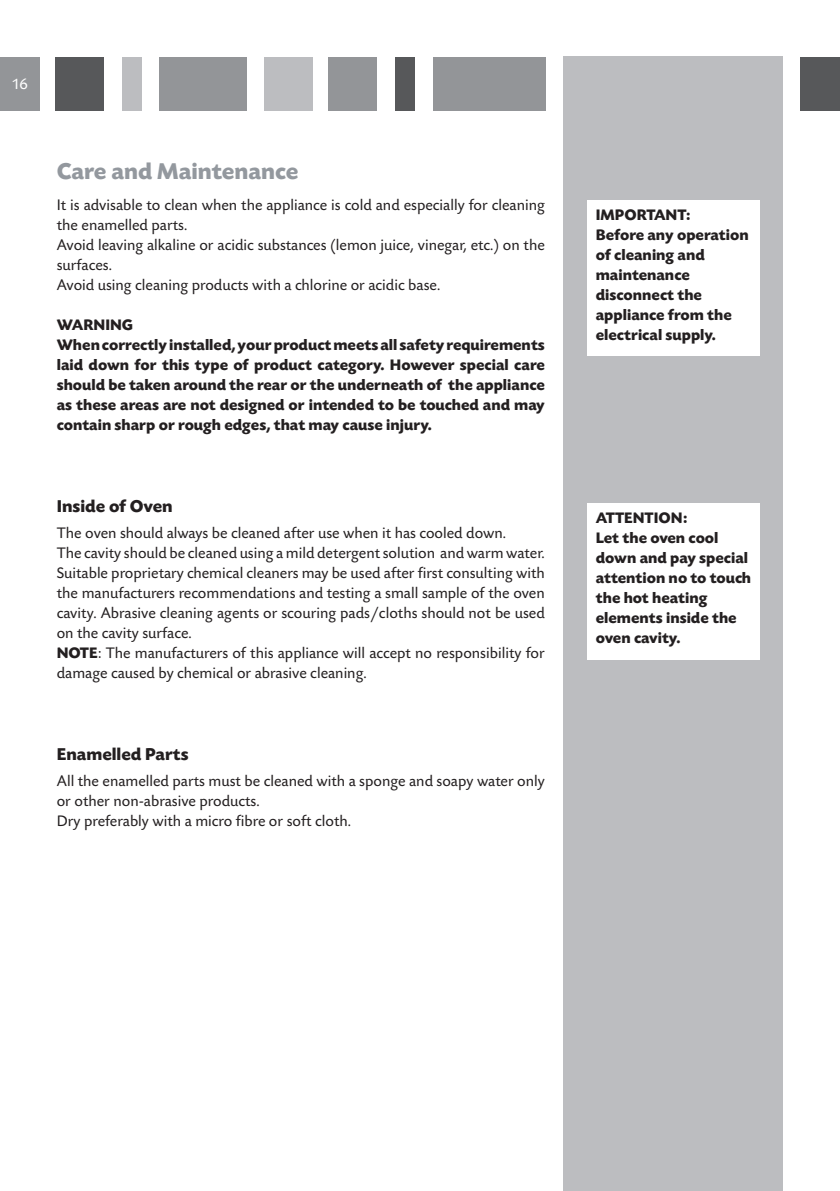
<style>
.page{position:relative;width:840px;height:1191px;background:#fff}
.page>*{position:absolute;margin:0;border:0;box-sizing:border-box;transform-origin:0 0}
.t1{font:700 24px "Today SBOP";color:#93989e}
.t2{font:700 18px "Today SBOP";color:#231f20}
.t3{font:16px/20px "Today SBOP";color:#231f20}
.t4{font:700 16px/20px "Today SBOP";color:#231f20}
.t5{font:16px "Today SBOP";color:#fff}
.s1{font-weight:700}
</style>
<div class="page">
<div style="left:0;top:57px;width:40px;height:53px;background:#939598"></div>
<div style="left:56px;top:57px;width:48px;height:53px;background:#57585a"></div>
<div style="left:122px;top:57px;width:19px;height:53px;background:#bcbdc0"></div>
<div style="left:159px;top:57px;width:88px;height:53px;background:#939598"></div>
<div style="left:264px;top:57px;width:48px;height:53px;background:#bcbdc0"></div>
<div style="left:328px;top:57px;width:49px;height:53px;background:#939598"></div>
<div style="left:563px;top:57px;width:219px;height:1134px;background:#bcbdc0"></div>
<div style="left:395px;top:57px;width:19px;height:53px;background:#57585a"></div>
<div style="left:432px;top:57px;width:113px;height:53px;background:#939598"></div>
<div style="left:800px;top:57px;width:39px;height:53px;background:#57585a"></div>
<div style="left:587px;top:201px;width:172px;height:155px;background:#fff"></div>
<div style="left:587px;top:503px;width:172px;height:157px;background:#fff"></div>
<p class="t5" style="left:12px;top:75px;width:17px">16</p>
<h1 class="t1" style="left:57px;top:158px;width:243px">Care and Maintenance</h1>
<p class="t3" style="left:57px;top:195px;width:489px">It is advisable to clean when the appliance is cold and especially for cleaning the enamelled parts.<br>Avoid leaving alkaline or acidic substances (lemon juice, vinegar, etc.) on the surfaces.<br>Avoid using cleaning products with a chlorine or acidic base.</p>
<p class="t4" style="left:57px;top:315px;width:489px">WARNING<br>When correctly installed, your product meets all safety requirements laid down for this type of product category. However special care should be taken around the rear or the underneath of the appliance as these areas are not designed or intended to be touched and may contain sharp or rough edges, that may cause injury.</p>
<p class="t2" style="left:57px;top:496px;width:117px">Inside of Oven</p>
<p class="t3" style="left:57px;top:523px;width:489px">The oven should always be cleaned after use when it has cooled down.<br>The cavity should be cleaned using a mild detergent solution and warm water.<br>Suitable proprietary chemical cleaners may be used after first consulting with the manufacturers recommendations and testing a small sample of the oven cavity. Abrasive cleaning agents or scouring pads/cloths should not be used on the cavity surface.<br><span class="s1">NOTE</span>: The manufacturers of this appliance will accept no responsibility for damage caused by chemical or abrasive cleaning.</p>
<p class="t2" style="left:57px;top:744px;width:133px">Enamelled Parts</p>
<p class="t3" style="left:57px;top:771px;width:489px">All the enamelled parts must be cleaned with a sponge and soapy water only or other non-abrasive products.<br>Dry preferably with a micro fibre or soft cloth.</p>
<p class="t4" style="left:595px;top:205px;width:154px">IMPORTANT:<br>Before any operation of cleaning and maintenance disconnect the appliance from the electrical supply.</p>
<p class="t4" style="left:595px;top:508px;width:157px">ATTENTION:<br>Let the oven cool down and pay special attention no to touch the hot heating elements inside the oven cavity.</p>
</div>
